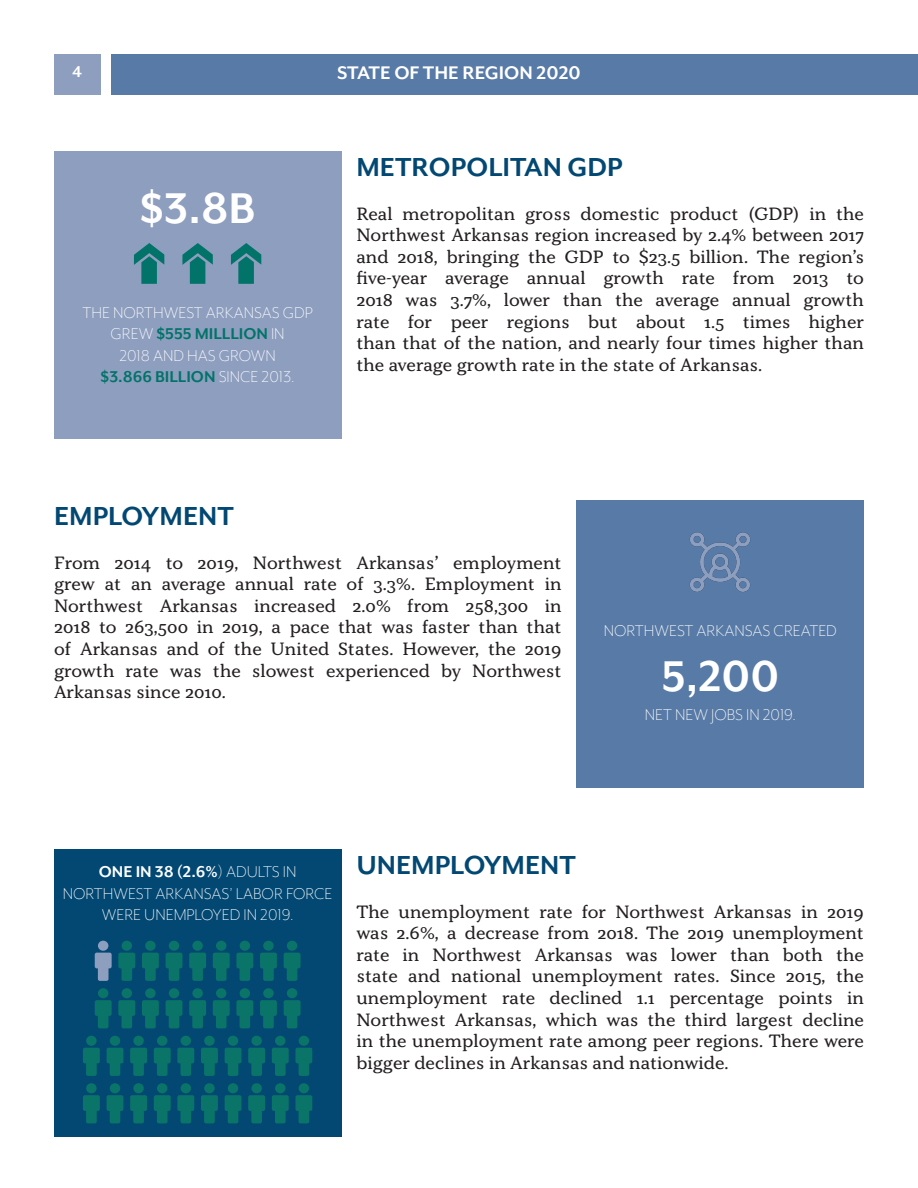
<style>
.page{position:relative;width:918px;height:1188px;background:#fff}
.page>*{position:absolute;margin:0;border:0;box-sizing:border-box;transform-origin:0 0}
.t1{font:700 49.5px "Mr Eaves Mod OT";color:#fff}
.t2{font:700 30px "Mr Eaves Mod OT";color:#024873}
.t3{font:700 21px "Mr Eaves Mod OT";color:#fff}
.t4{font:18px/21.6px "Kopius";color:#231f20}
.t5{font:300 18px "Mr Eaves Mod OT";color:#fff}
.t6{font:700 18px "Mr Eaves Mod OT";color:#027368}
.t7{font:700 18px "Mr Eaves Mod OT";color:#fff}
.s1{font-weight:300;color:#fff}
.s2{font-weight:300}
</style>
<div class="page">
<div style="left:54px;top:54px;width:46px;height:40px;background:#8e9ebf"></div>
<div style="left:111px;top:54px;width:807px;height:40px;background:#587aa6"></div>
<div style="left:54px;top:151px;width:287px;height:287px;background:#8e9ebf"></div>
<div style="left:577px;top:500px;width:287px;height:288px;background:#587aa6"></div>
<div style="left:54px;top:849px;width:287px;height:288px;background:#024873"></div>
<svg style="left:182px;top:243px;width:31px;height:41px"></svg>
<svg style="left:134px;top:243px;width:30px;height:41px"></svg>
<svg style="left:231px;top:243px;width:30px;height:41px"></svg>
<img style="left:689px;top:532px;width:62px;height:60px">
<svg style="left:83px;top:1095px;width:17px;height:28px"></svg>
<div style="left:86px;top:1083px;width:11px;height:10px;background:#0a7468;border-radius:50%"></div>
<svg style="left:107px;top:1095px;width:16px;height:28px"></svg>
<div style="left:110px;top:1083px;width:10px;height:10px;background:#0a7468;border-radius:50%"></div>
<svg style="left:130px;top:1095px;width:17px;height:28px"></svg>
<div style="left:133px;top:1083px;width:11px;height:10px;background:#0a7468;border-radius:50%"></div>
<svg style="left:154px;top:1095px;width:17px;height:28px"></svg>
<div style="left:157px;top:1083px;width:10px;height:10px;background:#0a7468;border-radius:50%"></div>
<svg style="left:177px;top:1095px;width:17px;height:28px"></svg>
<div style="left:181px;top:1083px;width:10px;height:10px;background:#0a7468;border-radius:50%"></div>
<svg style="left:201px;top:1095px;width:17px;height:28px"></svg>
<div style="left:204px;top:1083px;width:11px;height:10px;background:#0a7468;border-radius:50%"></div>
<svg style="left:225px;top:1095px;width:17px;height:28px"></svg>
<div style="left:228px;top:1083px;width:10px;height:10px;background:#0a7468;border-radius:50%"></div>
<svg style="left:248px;top:1095px;width:17px;height:28px"></svg>
<div style="left:251px;top:1083px;width:11px;height:10px;background:#0a7468;border-radius:50%"></div>
<svg style="left:272px;top:1095px;width:17px;height:28px"></svg>
<div style="left:275px;top:1083px;width:10px;height:10px;background:#0a7468;border-radius:50%"></div>
<svg style="left:295px;top:1095px;width:17px;height:28px"></svg>
<div style="left:299px;top:1083px;width:10px;height:10px;background:#0a7468;border-radius:50%"></div>
<svg style="left:83px;top:1048px;width:17px;height:28px"></svg>
<div style="left:86px;top:1036px;width:11px;height:10px;background:#0a7468;border-radius:50%"></div>
<svg style="left:107px;top:1048px;width:16px;height:28px"></svg>
<div style="left:110px;top:1036px;width:10px;height:10px;background:#0a7468;border-radius:50%"></div>
<svg style="left:130px;top:1048px;width:17px;height:28px"></svg>
<div style="left:133px;top:1036px;width:11px;height:10px;background:#0a7468;border-radius:50%"></div>
<svg style="left:154px;top:1048px;width:17px;height:28px"></svg>
<div style="left:157px;top:1036px;width:10px;height:10px;background:#0a7468;border-radius:50%"></div>
<svg style="left:177px;top:1048px;width:17px;height:28px"></svg>
<div style="left:181px;top:1036px;width:10px;height:10px;background:#0a7468;border-radius:50%"></div>
<svg style="left:201px;top:1048px;width:17px;height:28px"></svg>
<div style="left:204px;top:1036px;width:11px;height:10px;background:#0a7468;border-radius:50%"></div>
<svg style="left:225px;top:1048px;width:17px;height:28px"></svg>
<div style="left:228px;top:1036px;width:10px;height:10px;background:#0a7468;border-radius:50%"></div>
<svg style="left:248px;top:1048px;width:17px;height:28px"></svg>
<div style="left:251px;top:1036px;width:11px;height:10px;background:#0a7468;border-radius:50%"></div>
<svg style="left:272px;top:1048px;width:17px;height:28px"></svg>
<div style="left:275px;top:1036px;width:10px;height:10px;background:#0a7468;border-radius:50%"></div>
<svg style="left:295px;top:1048px;width:17px;height:28px"></svg>
<div style="left:299px;top:1036px;width:10px;height:10px;background:#0a7468;border-radius:50%"></div>
<svg style="left:95px;top:1000px;width:17px;height:28px"></svg>
<div style="left:98px;top:988px;width:10px;height:10px;background:#0a7468;border-radius:50%"></div>
<svg style="left:118px;top:1000px;width:17px;height:28px"></svg>
<div style="left:122px;top:988px;width:10px;height:10px;background:#0a7468;border-radius:50%"></div>
<svg style="left:142px;top:1000px;width:17px;height:28px"></svg>
<div style="left:145px;top:988px;width:11px;height:10px;background:#0a7468;border-radius:50%"></div>
<svg style="left:166px;top:1000px;width:16px;height:28px"></svg>
<div style="left:169px;top:988px;width:10px;height:10px;background:#0a7468;border-radius:50%"></div>
<svg style="left:189px;top:1000px;width:17px;height:28px"></svg>
<div style="left:192px;top:988px;width:11px;height:10px;background:#0a7468;border-radius:50%"></div>
<svg style="left:213px;top:1000px;width:17px;height:28px"></svg>
<div style="left:216px;top:988px;width:10px;height:10px;background:#0a7468;border-radius:50%"></div>
<svg style="left:236px;top:1000px;width:17px;height:28px"></svg>
<div style="left:240px;top:988px;width:10px;height:10px;background:#0a7468;border-radius:50%"></div>
<svg style="left:260px;top:1000px;width:17px;height:28px"></svg>
<div style="left:263px;top:988px;width:11px;height:10px;background:#0a7468;border-radius:50%"></div>
<svg style="left:284px;top:1000px;width:17px;height:28px"></svg>
<div style="left:287px;top:988px;width:10px;height:10px;background:#0a7468;border-radius:50%"></div>
<svg style="left:95px;top:953px;width:17px;height:28px"></svg>
<div style="left:98px;top:941px;width:10px;height:10px;background:#8e9ebf;border-radius:50%"></div>
<svg style="left:118px;top:953px;width:17px;height:28px"></svg>
<div style="left:122px;top:941px;width:10px;height:10px;background:#0a7468;border-radius:50%"></div>
<svg style="left:142px;top:953px;width:17px;height:28px"></svg>
<div style="left:145px;top:941px;width:11px;height:10px;background:#0a7468;border-radius:50%"></div>
<svg style="left:166px;top:953px;width:16px;height:28px"></svg>
<div style="left:169px;top:941px;width:10px;height:10px;background:#0a7468;border-radius:50%"></div>
<svg style="left:189px;top:953px;width:17px;height:28px"></svg>
<div style="left:192px;top:941px;width:11px;height:10px;background:#0a7468;border-radius:50%"></div>
<svg style="left:213px;top:953px;width:17px;height:28px"></svg>
<div style="left:216px;top:941px;width:10px;height:10px;background:#0a7468;border-radius:50%"></div>
<svg style="left:236px;top:953px;width:17px;height:28px"></svg>
<div style="left:240px;top:941px;width:10px;height:10px;background:#0a7468;border-radius:50%"></div>
<svg style="left:260px;top:953px;width:17px;height:28px"></svg>
<div style="left:263px;top:941px;width:11px;height:10px;background:#0a7468;border-radius:50%"></div>
<svg style="left:284px;top:953px;width:17px;height:28px"></svg>
<div style="left:287px;top:941px;width:10px;height:10px;background:#0a7468;border-radius:50%"></div>
<p class="t7" style="left:72px;top:62px;width:12px">4</p>
<p class="t3" style="left:337px;top:62px;width:245px">STATE OF THE REGION 2020</p>
<p class="t1" style="left:140px;top:181px;width:117px">$3.8B</p>
<p class="t5" style="left:83px;top:302px;width:232px">THE NORTHWEST ARKANSAS GDP</p>
<p class="t6" style="left:111px;top:324px;width:176px"><span class="s1">GREW</span> $555 MILLLION <span class="s1">IN</span></p>
<p class="t5" style="left:119px;top:346px;width:158px">2018 AND HAS GROWN</p>
<p class="t6" style="left:101px;top:367px;width:196px">$3.866 BILLION <span class="s1">SINCE 2013.</span></p>
<p class="t2" style="left:356px;top:151px;width:268px">METROPOLITAN GDP</p>
<p class="t4" style="left:356px;top:202px;width:509px;text-align:justify">Real metropolitan gross domestic product (GDP) in the Northwest Arkansas region increased by 2.4% between 2017 and 2018, bringing the GDP to $23.5 billion. The region’s</p>
<p class="t4" style="left:356px;top:267px;width:509px;text-align:justify">five-year average annual growth rate from 2013 to 2018 was 3.7%, lower than the average annual growth rate for peer regions but about 1.5 times higher</p>
<p class="t4" style="left:356px;top:332px;width:509px">than that of the nation, and nearly four times higher than</p>
<p class="t4" style="left:356px;top:354px;width:407px">the average growth rate in the state of Arkansas.</p>
<p class="t2" style="left:54px;top:500px;width:181px">EMPLOYMENT</p>
<p class="t4" style="left:54px;top:551px;width:509px">From 2014 to 2019, Northwest Arkansas’ employment grew at an average annual rate of 3.3%. Employment in</p>
<p class="t4" style="left:54px;top:595px;width:509px">Northwest Arkansas increased 2.0% from 258,300 in<br>2018 to 263,500 in 2019, a pace that was faster than that</p>
<p class="t4" style="left:54px;top:638px;width:509px">of Arkansas and of the United States. However, the 2019</p>
<p class="t4" style="left:54px;top:659px;width:509px">growth rate was the slowest experienced by Northwest</p>
<p class="t4" style="left:54px;top:681px;width:173px">Arkansas since 2010.</p>
<p class="t5" style="left:604px;top:621px;width:235px">NORTHWEST ARKANSAS CREATED</p>
<p class="t1" style="left:662px;top:649px;width:119px">5,200</p>
<p class="t5" style="left:645px;top:704px;width:153px">NET NEW JOBS IN 2019.</p>
<p class="t7" style="left:99px;top:862px;width:199px">ONE IN 38 (2.6%<span class="s2">) ADULTS IN</span></p>
<p class="t5" style="left:63px;top:884px;width:271px">NORTHWEST ARKANSAS’ LABOR FORCE</p>
<p class="t5" style="left:102px;top:905px;width:193px">WERE UNEMPLOYED IN 2019.</p>
<p class="t2" style="left:356px;top:849px;width:221px">UNEMPLOYMENT</p>
<p class="t4" style="left:356px;top:900px;width:509px">The unemployment rate for Northwest Arkansas in 2019 was 2.6%, a decrease from 2018. The 2019 unemployment</p>
<p class="t4" style="left:356px;top:944px;width:509px">rate in Northwest Arkansas was lower than both the state and national unemployment rates. Since 2015, the</p>
<p class="t4" style="left:356px;top:987px;width:509px">unemployment rate declined 1.1 percentage points in<br>Northwest Arkansas, which was the third largest decline</p>
<p class="t4" style="left:356px;top:1030px;width:509px">in the unemployment rate among peer regions. There were bigger declines in Arkansas and nationwide.</p>
</div>
